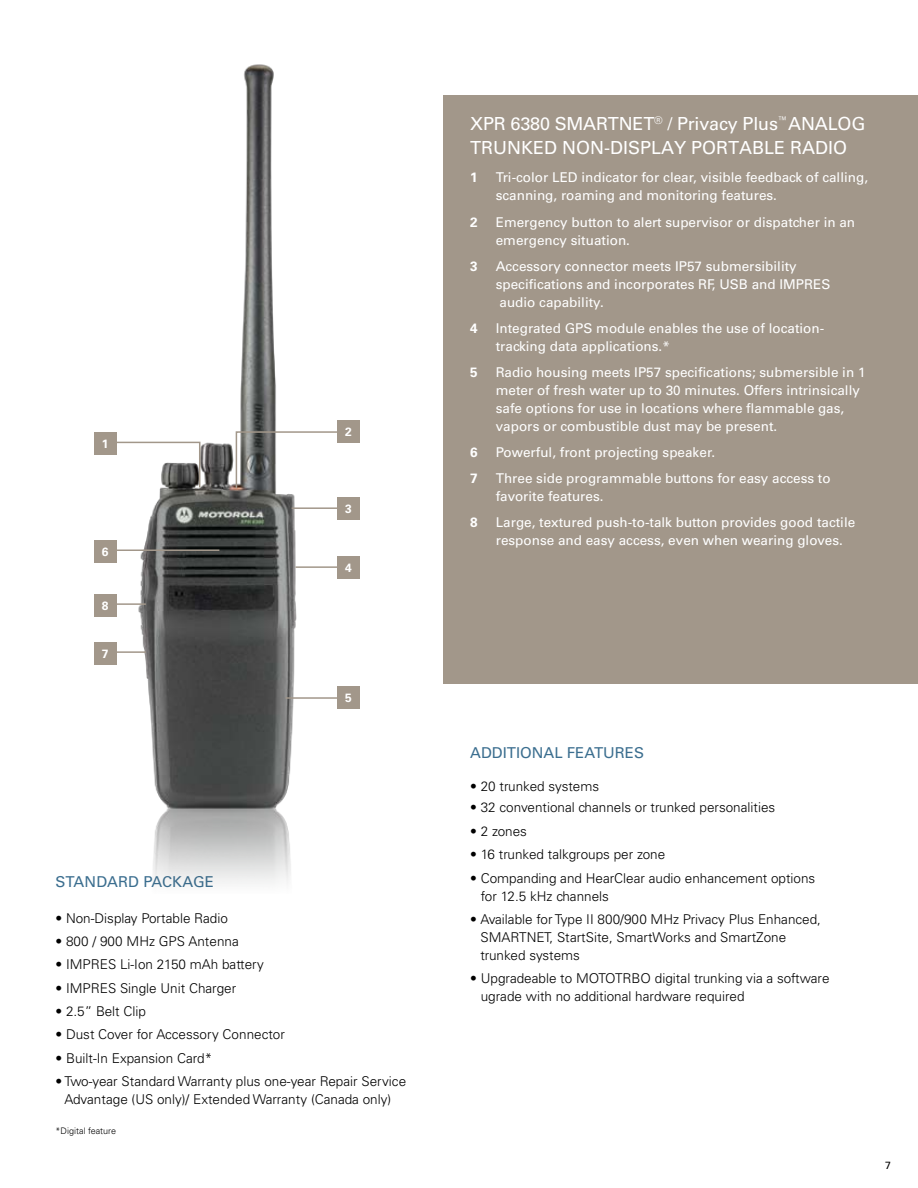
<style>
.page{position:relative;width:918px;height:1188px;background:#fff}
.page>*{position:absolute;margin:0;border:0;box-sizing:border-box;transform-origin:0 0}
.t1{font:18px "Univers";letter-spacing:-.01em;color:#fff}
.t2{font:15px "Univers";color:#3b6e8f}
.t3{font:13.5px/18px "Univers";color:#fff}
.t4{font:300 13.5px/18px "Univers";color:#000}
.t5{font:700 13.5px "Univers";color:#fff}
.t6{font:700 12px "Univers";color:#fff}
.t7{font:10.5px "Univers";color:#000}
.t8{font:300 9px "Univers";color:#000}
</style>
<div class="page">
<div style="left:443px;top:96px;width:475px;height:588px;background:#a2978a"></div>
<img style="left:94px;top:64px;width:266px;height:820px">
<div style="left:94px;top:432px;width:22px;height:22px;background:#a2978a"></div>
<div style="left:338px;top:420px;width:22px;height:22px;background:#a2978a"></div>
<div style="left:94px;top:642px;width:22px;height:22px;background:#a2978a"></div>
<div style="left:94px;top:594px;width:22px;height:22px;background:#a2978a"></div>
<div style="left:94px;top:540px;width:22px;height:22px;background:#a2978a"></div>
<svg style="left:235px;top:431px;width:109px;height:59px"></svg>
<hr style="left:292px;top:507px;width:46px;height:2px;background:#a2978a">
<hr style="left:296px;top:566px;width:41px;height:2px;background:#a2978a">
<hr style="left:286px;top:697px;width:52px;height:2px;background:#a2978a">
<svg style="left:114px;top:441px;width:87px;height:48px"></svg>
<hr style="left:113px;top:550px;width:106px;height:1px;background:#a2978a">
<hr style="left:115px;top:651px;width:31px;height:2px;background:#a2978a">
<hr style="left:115px;top:603px;width:31px;height:2px;background:#a2978a">
<div style="left:338px;top:497px;width:22px;height:23px;background:#a2978a"></div>
<div style="left:338px;top:556px;width:22px;height:23px;background:#a2978a"></div>
<div style="left:338px;top:686px;width:22px;height:22px;background:#a2978a"></div>
<p class="t6" style="left:102px;top:436px;width:8px">1</p>
<p class="t6" style="left:102px;top:544px;width:8px">6</p>
<p class="t6" style="left:102px;top:598px;width:8px">8</p>
<p class="t6" style="left:102px;top:646px;width:8px">7</p>
<p class="t6" style="left:345px;top:424px;width:8px">2</p>
<p class="t6" style="left:345px;top:502px;width:8px">3</p>
<p class="t6" style="left:345px;top:561px;width:8px">4</p>
<p class="t6" style="left:345px;top:691px;width:8px">5</p>
<p class="t2" style="left:56px;top:872px;width:21px">Stan</p>
<p class="t2" style="left:96px;top:872px;width:98px">dar d Package</p>
<p class="t4" style="left:56px;top:909px;width:174px">• Non-Display Portable Radio</p>
<p class="t4" style="left:56px;top:932px;width:185px">• 800 / 900 MHz GPS Antenna</p>
<p class="t4" style="left:56px;top:956px;width:210px">• IMPRES Li-Ion 2150 mAh battery</p>
<p class="t4" style="left:56px;top:979px;width:182px">• IMPRES Single Unit Charger</p>
<p class="t4" style="left:56px;top:1002px;width:92px">• 2.5” Belt Clip</p>
<p class="t4" style="left:56px;top:1026px;width:231px">• Dust Cover for Accessory Connector</p>
<p class="t4" style="left:56px;top:1049px;width:158px">• Built-In Expansion Card*</p>
<p class="t4" style="left:56px;top:1072px;width:352px;text-align:center">• Two-year Standard Warranty plus one-year Repair Service<br>Advantage (US only)/ Extended Warranty (Canada only)</p>
<p class="t8" style="left:56px;top:1125px;width:62px">*Digital feature</p>
<h1 class="t1" style="left:470px;top:113px;width:333px">XPR 6380 SMARTNET<sup>®</sup> / Privacy Plus<sup>™</sup>ana</h1>
<h1 class="t1" style="left:828px;top:113px;width:24px">log</h1>
<h1 class="t1" style="left:470px;top:137px;width:246px">Trun ked Non-Display Portab</h1>
<h1 class="t1" style="left:764px;top:137px;width:82px">le Radio</h1>
<p class="t5" style="left:470px;top:170px;width:9px">1</p>
<p class="t3" style="left:496px;top:169px;width:374px">Tri-color LED indicator for clear, visible feedback of calling, scanning, roaming and monitoring features.</p>
<p class="t5" style="left:470px;top:214px;width:9px">2</p>
<p class="t3" style="left:496px;top:213px;width:361px">Emergency button to alert supervisor or dispatcher in an emergency situation.</p>
<p class="t5" style="left:470px;top:258px;width:9px">3</p>
<p class="t3" style="left:496px;top:257px;width:336px">Accessory connector meets I P57 submersibility specifications and incorporates RF, USB and I MPRES audio capability.</p>
<p class="t5" style="left:470px;top:320px;width:9px">4</p>
<p class="t3" style="left:496px;top:319px;width:330px">I ntegrated GPS module enables the use of location&shy;tracking data applications.*</p>
<p class="t5" style="left:470px;top:364px;width:9px">5</p>
<p class="t3" style="left:496px;top:363px;width:371px">Radio housing meets I P57 specifications; submersible in 1 meter of fresh water up to 30 minutes. Offers intrinsically safe options for use in locations where flammable gas, vapors or combustible dust may be present.</p>
<p class="t5" style="left:470px;top:444px;width:9px">6</p>
<p class="t3" style="left:496px;top:443px;width:221px">Powerful, front projecting speaker.</p>
<p class="t5" style="left:470px;top:470px;width:9px">7</p>
<p class="t3" style="left:496px;top:469px;width:336px">Three side programmable buttons for easy access to favorite features.</p>
<p class="t5" style="left:470px;top:514px;width:9px">8</p>
<p class="t3" style="left:496px;top:513px;width:361px">Large, textured push-to-talk button provides good tactile response and easy access, even when wearing gloves.</p>
<p class="t2" style="left:470px;top:743px;width:63px">Additiona</p>
<p class="t2" style="left:554px;top:743px;width:31px">l Feat</p>
<p class="t2" style="left:603px;top:743px;width:22px">ures</p>
<p class="t4" style="left:470px;top:778px;width:130px">• 20 trunked systems</p>
<p class="t4" style="left:470px;top:799px;width:307px">• 32 conventional channels or trunked personalities</p>
<p class="t4" style="left:470px;top:822px;width:58px">• 2 zones</p>
<p class="t4" style="left:470px;top:845px;width:197px">• 16 trunked talkgroups per zone</p>
<p class="t4" style="left:481px;top:869px;width:336px;text-indent:-11px">• Companding and HearClear audio enhancement options for 12.5 kHz channels</p>
<p class="t4" style="left:480px;top:910px;width:342px;text-indent:-10px">• Available for Type II 800/900 MHz Privacy Plus Enhanced,<br>SMARTNET, StartSite, SmartWorks and SmartZone trunked systems</p>
<p class="t4" style="left:481px;top:970px;width:350px;text-indent:-11px">• Upgradeable to MOTOTRBO digital trunking via a software ugrade with no additional hardware required</p>
<p class="t7" style="left:885px;top:1159px;width:7px">7</p>
</div>
